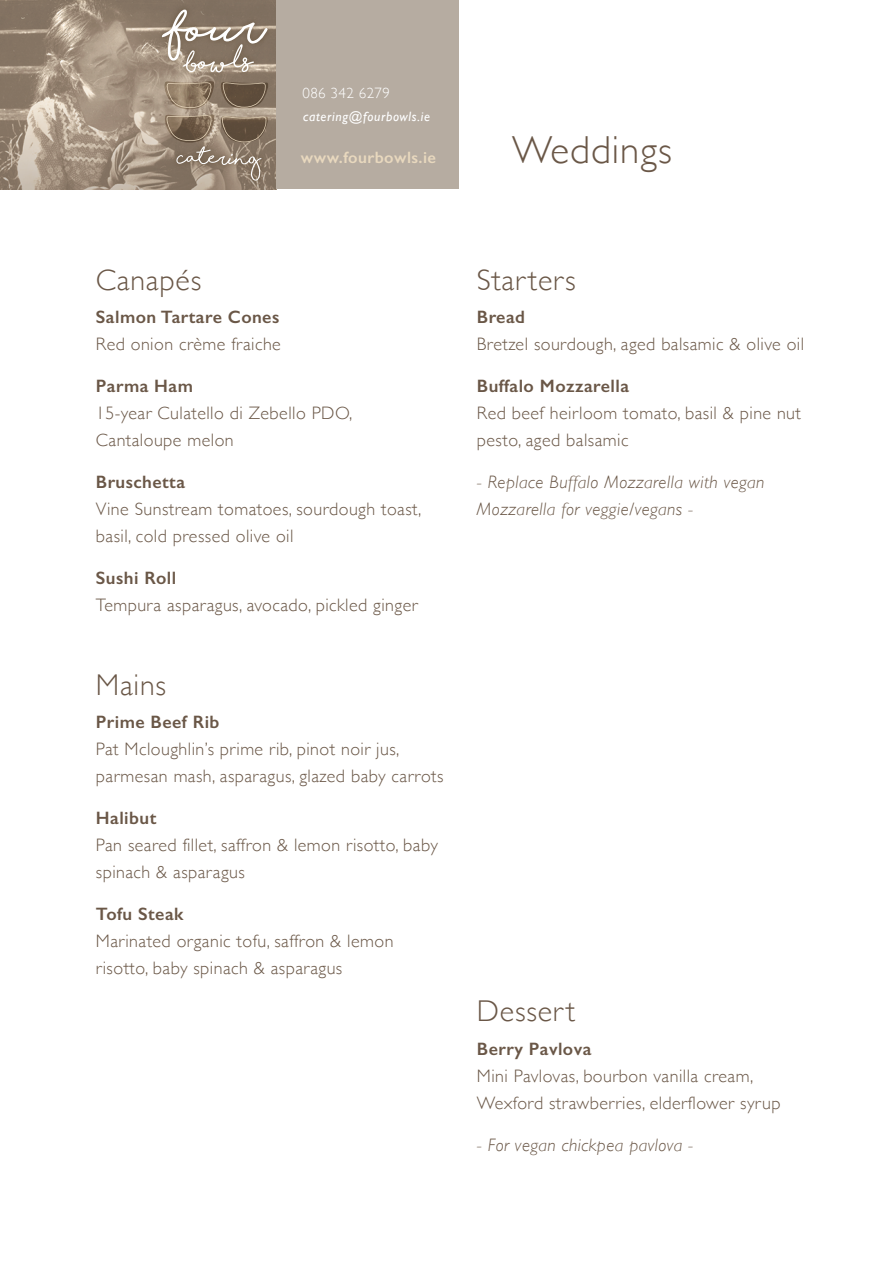
<style>
.page{position:relative;width:893px;height:1263px;background:#fff}
.page>*{position:absolute;margin:0;border:0;box-sizing:border-box;transform-origin:0 0}
.t1{font:300 39px "Gill Sans";letter-spacing:.025em;color:#6a5747}
.t2{font:300 30px "Gill Sans";letter-spacing:.025em;color:#6a5747}
.t3{font:300 18px/27px "Gill Sans";letter-spacing:.025em;color:#6a5747}
.t4{font:600 18px "Gill Sans";letter-spacing:.025em;color:#6a5747}
.t5{font:italic 300 18px/27px "Gill Sans";letter-spacing:.025em;color:#6a5747}
.t6{font:600 16.5px "Gill Sans";letter-spacing:.025em;color:#e8d8be}
.t7{font:300 15px "Gill Sans";letter-spacing:.025em;color:#fff}
.t8{font:italic 13.5px "Gill Sans";letter-spacing:.05em;color:#fff}
</style>
<div class="page">
<img style="left:0;top:0;width:107px;height:189px">
<img style="left:107px;top:0;width:170px;height:190px">
<svg style="left:221px;top:82px;width:47px;height:26px"></svg>
<svg style="left:165px;top:81px;width:49px;height:28px"></svg>
<svg style="left:165px;top:115px;width:103px;height:66px;background:#8d7c6a"></svg>
<svg style="left:162px;top:10px;width:106px;height:62px;background:#9f9182"></svg>
<div style="left:276px;top:0;width:183px;height:189px;background:#b6aca1"></div>
<p class="t7" style="left:302px;top:81px;width:89px">086 342 6279</p>
<p class="t8" style="left:303px;top:108px;width:128px">catering@fourbowls.ie</p>
<p class="t6" style="left:301px;top:148px;width:137px">www.fourbowls.ie</p>
<h1 class="t1" style="left:512px;top:120px;width:161px">Weddings</h1>
<h2 class="t2" style="left:96px;top:256px;width:107px">Canapés</h2>
<h2 class="t2" style="left:477px;top:256px;width:100px">Starters</h2>
<p class="t4" style="left:96px;top:306px;width:185px">Salmon Tartare Cones</p>
<p class="t3" style="left:96px;top:330px;width:186px">Red onion crème fraiche</p>
<p class="t4" style="left:96px;top:375px;width:99px">Parma Ham</p>
<p class="t3" style="left:96px;top:399px;width:258px">15-year Culatello di Zebello PDO,<br>Cantaloupe melon</p>
<p class="t4" style="left:96px;top:471px;width:91px">Bruschetta</p>
<p class="t3" style="left:96px;top:495px;width:327px">Vine Sunstream tomatoes, sourdough toast, basil, cold pressed olive oil</p>
<p class="t4" style="left:96px;top:567px;width:82px">Sushi Roll</p>
<p class="t3" style="left:96px;top:591px;width:323px">Tempura asparagus, avocado, pickled ginger</p>
<h2 class="t2" style="left:96px;top:661px;width:72px">Mains</h2>
<p class="t4" style="left:96px;top:711px;width:125px">Prime Beef Rib</p>
<p class="t3" style="left:96px;top:735px;width:349px">Pat Mcloughlin’s prime rib, pinot noir jus, parmesan mash, asparagus, glazed baby carrots</p>
<p class="t4" style="left:96px;top:807px;width:62px">Halibut</p>
<p class="t3" style="left:96px;top:831px;width:343px">Pan seared fillet, saffron &amp; lemon risotto, baby spinach &amp; asparagus</p>
<p class="t4" style="left:96px;top:903px;width:89px">Tofu Steak</p>
<p class="t3" style="left:96px;top:927px;width:299px">Marinated organic tofu, saffron &amp; lemon risotto, baby spinach &amp; asparagus</p>
<p class="t4" style="left:477px;top:306px;width:50px">Bread</p>
<p class="t3" style="left:477px;top:330px;width:329px">Bretzel sourdough, aged balsamic &amp; olive oil</p>
<p class="t4" style="left:477px;top:375px;width:154px">Buffalo Mozzarella</p>
<p class="t3" style="left:477px;top:399px;width:325px">Red beef heirloom tomato, basil &amp; pine nut pesto, aged balsamic</p>
<p class="t5" style="left:477px;top:469px;width:289px">- Replace Buffalo Mozzarella with vegan<br>Mozzarella for veggie/vegans -</p>
<h2 class="t2" style="left:477px;top:987px;width:100px">Dessert</h2>
<p class="t4" style="left:477px;top:1038px;width:116px">Berry Pavlova</p>
<p class="t3" style="left:477px;top:1062px;width:305px">Mini Pavlovas, bourbon vanilla cream,<br>Wexford strawberries, elderflower syrup</p>
<p class="t5" style="left:477px;top:1132px;width:218px">- For vegan chickpea pavlova -</p>
</div>
